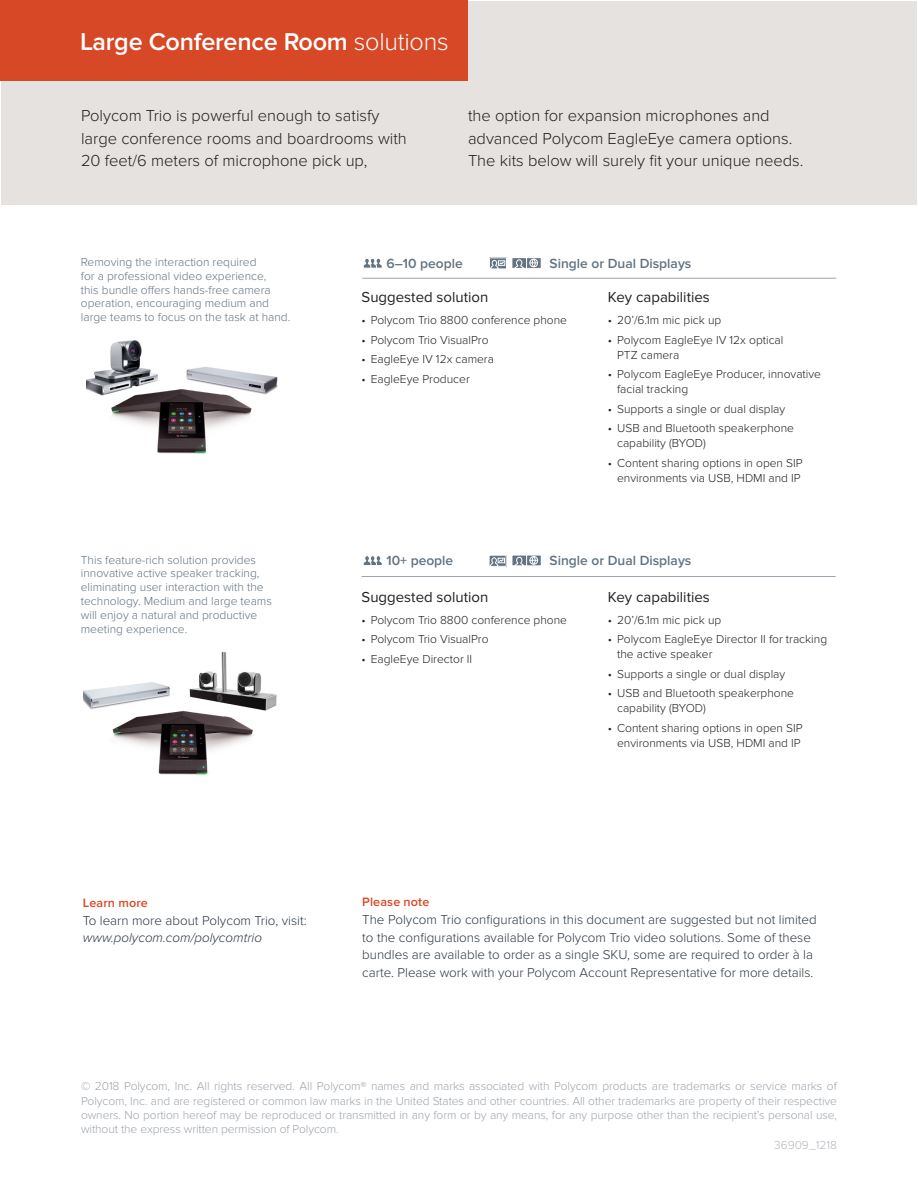
<style>
.page{position:relative;width:918px;height:1188px;background:#fff}
.page>*{position:absolute;margin:0;border:0;box-sizing:border-box;transform-origin:0 0}
.t1{font:600 25.2px "Proxima Nova";letter-spacing:-.01em;color:#fff}
.t2{font:300 16.5px/22.5px "Proxima Nova";color:#231f20}
.subheads_for_bullets{font:15px "Proxima Nova";color:#231f20}
.People_and_Displays{font:600 13.8px "Proxima Nova";color:#627381}
.t3{font:300 13.35px/17.7px "Proxima Nova";color:#2c3743}
.t4{font:600 12.6px "Proxima Nova";letter-spacing:.01em;color:#d74827}
.t5{font:300 12px/15px "Proxima Nova";color:#231f20}
.t6{font:300 12px/14.4px "Proxima Nova";letter-spacing:-.005em;color:#9da4ac;text-align:justify}
.why_to_choose_this_o{font:300 12px/13.8px "Proxima Nova";color:#627381}
.t7{font:300 12px "Proxima Nova";color:#b3b7bd}
.s1{font-weight:300}
.s2{font-style:italic}
</style>
<div class="page">
<div style="left:1px;top:1px;width:916px;height:204px;background:#e6e2df"></div>
<div style="left:0;top:0;width:468px;height:81px;background:#d74827"></div>
<div style="left:512px;top:257px;width:15px;height:12px;border:1px solid #fff"></div>
<div style="left:527px;top:258px;width:14px;height:10px;background:#637381"></div>
<div style="left:526px;top:257px;width:16px;height:12px;border:1px solid #fff"></div>
<svg style="left:513px;top:258px;width:25px;height:11px"></svg>
<div style="left:527px;top:555px;width:14px;height:11px;background:#637381"></div>
<div style="left:526px;top:555px;width:16px;height:11px;border:1px solid #fff"></div>
<svg style="left:514px;top:556px;width:24px;height:10px"></svg>
<svg style="left:363px;top:258px;width:19px;height:11px"></svg>
<svg style="left:363px;top:556px;width:19px;height:9px"></svg>
<img style="left:83px;top:652px;width:194px;height:124px">
<div style="left:489px;top:258px;width:18px;height:11px;background:#637381"></div>
<div style="left:489px;top:257px;width:18px;height:12px;border:1px solid #fff"></div>
<svg style="left:490px;top:260px;width:15px;height:9px"></svg>
<div style="left:489px;top:555px;width:18px;height:12px;border:1px solid #fff"></div>
<svg style="left:490px;top:557px;width:15px;height:10px"></svg>
<hr style="left:362px;top:278px;width:474px;height:1px;background:#9ea4ad">
<hr style="left:362px;top:576px;width:474px;height:1px;background:#9ea4ad">
<img style="left:86px;top:340px;width:191px;height:114px">
<p class="t1" style="left:80px;top:28px;width:370px">Large Conference Room <span class="s1">solutions</span></p>
<p class="t2" style="left:81px;top:104px;width:327px">Polycom Trio is powerful enough to satisfy large conference rooms and boardrooms with<br>20 feet/6 meters of microphone pick up,</p>
<p class="t2" style="left:468px;top:104px;width:337px">the option for expansion microphones and advanced Polycom EagleEye camera options.<br>The kits below will surely fit your unique needs.</p>
<p class="why_to_choose_this_o" style="left:81px;top:255px;width:211px">Removing the interaction required<br>for a professional video experience,<br>this bundle offers hands-free camera operation, encouraging medium and large teams to focus on the task at hand.</p>
<p class="why_to_choose_this_o" style="left:81px;top:553px;width:193px">This feature-rich solution provides innovative active speaker tracking, eliminating user interaction with the technology. Medium and large teams will enjoy a natural and productive meeting experience.</p>
<p class="People_and_Displays" style="left:386px;top:255px;width:78px">6–10 people</p>
<p class="People_and_Displays" style="left:550px;top:255px;width:143px">Single or Dual Displays</p>
<p class="subheads_for_bullets" style="left:362px;top:289px;width:128px">Suggested solution</p>
<p class="t5" style="left:362px;top:313px;width:207px">• Polycom Trio 8800 conference phone</p>
<p class="t5" style="left:362px;top:332px;width:129px">• Polycom Trio VisualPro</p>
<p class="t5" style="left:362px;top:352px;width:134px">• EagleEye IV 12x camera</p>
<p class="t5" style="left:362px;top:371px;width:110px">• EagleEye Producer</p>
<p class="subheads_for_bullets" style="left:608px;top:289px;width:103px">Key capabilities</p>
<p class="t5" style="left:608px;top:313px;width:115px">• 20’/6.1m mic pick up</p>
<p class="t5" style="left:617px;top:332px;width:168px;text-indent:-9px">• Polycom EagleEye IV 12x optical<br>PTZ camera</p>
<p class="t5" style="left:617px;top:367px;width:205px;text-indent:-9px">• Polycom EagleEye Producer, innovative facial tracking</p>
<p class="t5" style="left:608px;top:401px;width:179px">• Supports a single or dual display</p>
<p class="t5" style="left:617px;top:421px;width:178px;text-indent:-9px">• USB and Bluetooth speakerphone capability (BYOD)</p>
<p class="t5" style="left:608px;top:455px;width:196px;text-align:right">• Content sharing options in open SIP environments via USB, HDMI and IP</p>
<p class="People_and_Displays" style="left:386px;top:553px;width:68px">10+ people</p>
<p class="People_and_Displays" style="left:550px;top:553px;width:143px">Single or Dual Displays</p>
<p class="subheads_for_bullets" style="left:362px;top:588px;width:128px">Suggested solution</p>
<p class="t5" style="left:362px;top:612px;width:207px">• Polycom Trio 8800 conference phone</p>
<p class="t5" style="left:362px;top:632px;width:129px">• Polycom Trio VisualPro</p>
<p class="t5" style="left:362px;top:651px;width:112px">• EagleEye Director II</p>
<p class="subheads_for_bullets" style="left:608px;top:588px;width:103px">Key capabilities</p>
<p class="t5" style="left:608px;top:612px;width:115px">• 20’/6.1m mic pick up</p>
<p class="t5" style="left:617px;top:632px;width:212px;text-indent:-9px">• Polycom EagleEye Director II for tracking the active speaker</p>
<p class="t5" style="left:608px;top:666px;width:179px">• Supports a single or dual display</p>
<p class="t5" style="left:617px;top:686px;width:178px;text-indent:-9px">• USB and Bluetooth speakerphone capability (BYOD)</p>
<p class="t5" style="left:608px;top:720px;width:196px;text-align:right">• Content sharing options in open SIP environments via USB, HDMI and IP</p>
<p class="t4" style="left:83px;top:895px;width:67px">Learn more</p>
<p class="t3" style="left:83px;top:911px;width:225px">To learn more about Polycom Trio, visit: <span class="s2">www.polycom.com/polycomtrio</span></p>
<p class="t4" style="left:362px;top:895px;width:69px">Please note</p>
<p class="t3" style="left:362px;top:911px;width:456px">The Polycom Trio configurations in this document are suggested but not limited to the configurations available for Polycom Trio video solutions. Some of these bundles are available to order as a single SKU, some are required to order à la carte. Please work with your Polycom Account Representative for more details.</p>
<p class="t6" style="left:81px;top:1079px;width:758px">© 2018 Polycom, Inc. All rights reserved. All Polycom® names and marks associated with Polycom products are trademarks or service marks of Polycom, Inc. and are registered or common law marks in the United States and other countries. All other trademarks are property of their respective owners. No portion hereof may be reproduced or transmitted in any form or by any means, for any purpose other than the recipient’s personal use, without the express written permission of Polycom.</p>
<p class="t7" style="left:774px;top:1138px;width:64px">36909_1218</p>
</div>
